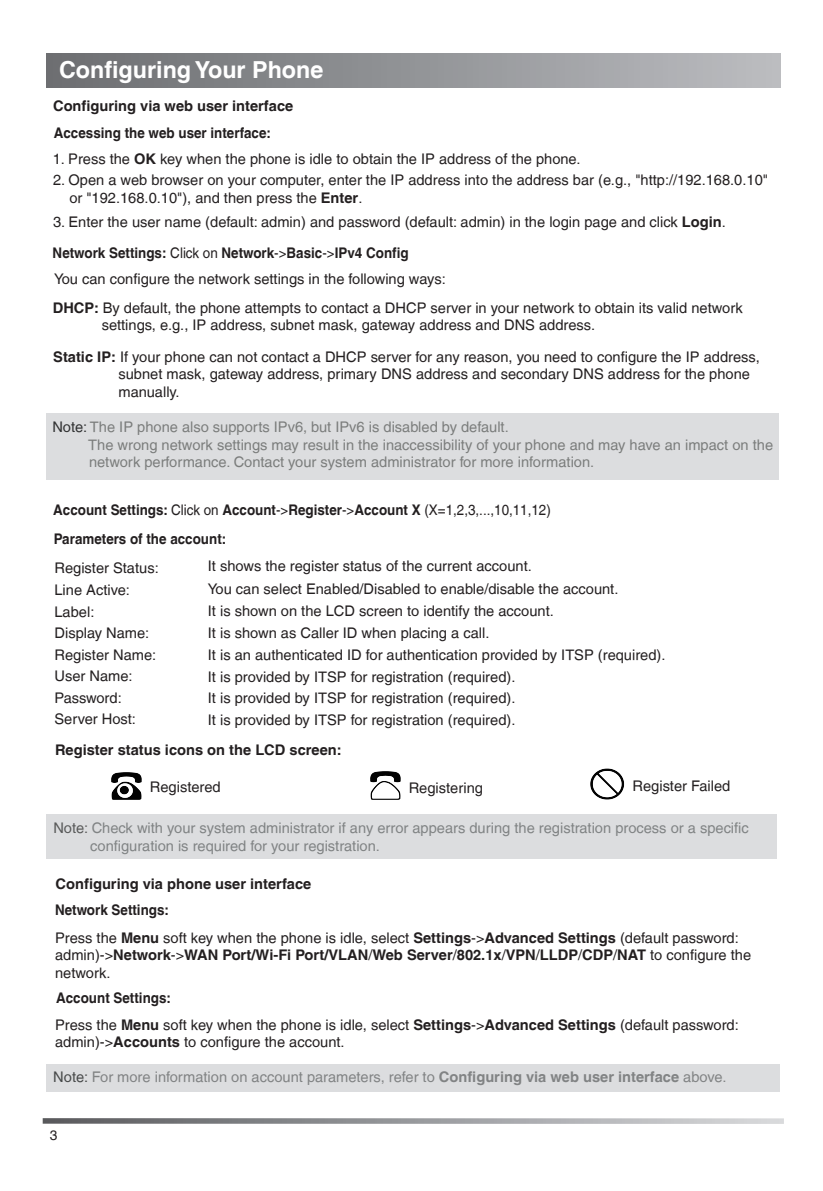
<style>
.page{position:relative;width:823px;height:1191px;background:#fff}
.page>*{position:absolute;margin:0;border:0;box-sizing:border-box;transform-origin:0 0}
.t1{font:700 23.4px "Helvetica LT";color:#fff}
.t2{font:14.6px/22px "Helvetica LT";color:#231f20}
.t3{font:14.6px/17.6px "Helvetica LT";color:#7b7d7c}
.t4{font:700 14.6px "Helvetica LT";color:#231f20;scale:.92 1}
.t5{font:14.6px/17.2px "Helvetica LT";color:#808384}
.t6{font:700 14.6px "Helvetica LT";color:#231f20}
.t7{font:14.6px "Helvetica LT";color:#818384}
.t8{font:13.6px "Helvetica LT";color:#231f20}
.s1{font-weight:700}
.s2{color:#303132}
.s3{font-weight:400}
.s4{color:#585959}
.s5{color:#474949}
</style>
<div class="page">
<div style="left:47px;top:54px;width:732px;height:33px;background:linear-gradient(to right,#6b6d70,#bbbcc0)"></div>
<div style="left:47px;top:814px;width:729px;height:44px;background:#dcdddf"></div>
<div style="left:47px;top:1064px;width:732px;height:28px;background:#dcdddf"></div>
<div style="left:47px;top:413px;width:731px;height:67px;background:#dcdddf"></div>
<svg style="left:43px;top:1118px;width:740px;height:6px;background:#a0a1a4"></svg>
<img style="left:112px;top:772px;width:29px;height:27px">
<img style="left:590px;top:768px;width:34px;height:31px">
<img style="left:370px;top:772px;width:30px;height:27px">
<h1 class="t1" style="left:59px;top:55px;width:266px">Configuring Your Phone</h1>
<p class="t6" style="left:53px;top:97px;width:241px">Configuring via web user interface</p>
<p class="t4" style="left:54px;top:124px;width:237px">Accessing the web user interface:</p>
<p class="t2" style="left:53px;top:148px;width:529px">1. Press the <span class="s1">OK</span> key when the phone is idle to obtain the IP address of the phone.</p>
<p class="t2" style="left:69px;top:171px;width:699px;line-height:17.6px;text-indent:-16px">2. Open a web browser on your computer, enter the IP address into the address bar (e.g., "http://192.168.0.10" or "192.168.0.10"), and then press the <span class="s1">Enter</span>.</p>
<p class="t2" style="left:53px;top:205px;width:674px;line-height:31.8px">3. Enter the user name (default: admin) and password (default: admin) in the login page and click <span class="s1">Login</span>.<br><span class="s1">Network Settings:</span> Click on <span class="s1">Network</span>-&gt;<span class="s1">Basic</span>-&gt;<span class="s1">IPv4 Config</span></p>
<p class="t2" style="left:54px;top:268px;width:393px">You can configure the network settings in the following ways:</p>
<p class="t2" style="left:102px;top:299px;width:642px;line-height:17.6px;text-indent:-49px"><span class="s1">DHCP:</span> By default, the phone attempts to contact a DHCP server in your network to obtain its valid network settings, e.g., IP address, subnet mask, gateway address and DNS address.</p>
<p class="t2" style="left:118px;top:347px;width:642px;line-height:17.6px;text-indent:-65px"><span class="s1">Static IP:</span> If your phone can not contact a DHCP server for any reason, you need to configure the IP address, subnet mask, gateway address, primary DNS address and secondary DNS address for the phone manually.</p>
<p class="t3" style="left:88px;top:418px;width:686px;text-indent:-36px"><span class="s2">Note:</span> The IP phone also supports IPv6, but IPv6 is disabled by default.<br>The wrong network settings may result in the inaccessibility of your phone and may have an impact on the network performance. Contact your system administrator for more information.</p>
<p class="t4" style="left:53px;top:501px;width:542px">Account Settings: <span class="s3">Click on</span> Account<span class="s3">-&gt;</span>Register<span class="s3">-&gt;</span>Account X <span class="s3">(X=1,2,3,...,10,11,12)</span></p>
<p class="t4" style="left:54px;top:530px;width:189px">Parameters of the account:</p>
<p class="t2" style="left:54px;top:557px;width:106px">Register Status:<br>Line Active:<br>Label:<br>Display Name:<br>Register Name:<br>User Name:<br>Password:<br>Server Host:</p>
<p class="t2" style="left:208px;top:555px;width:459px">It shows the register status of the current account.<br>You can select Enabled/Disabled to enable/disable the account.<br>It is shown on the LCD screen to identify the account.<br>It is shown as Caller ID when placing a call.<br>It is an authenticated ID for authentication provided by ITSP (required).<br>It is provided by ITSP for registration (required).<br>It is provided by ITSP for registration (required).<br>It is provided by ITSP for registration (required).</p>
<p class="t6" style="left:55px;top:741px;width:288px">Register status icons on the LCD screen:</p>
<p class="t2" style="left:150px;top:776px;width:72px">Registered</p>
<p class="t2" style="left:408px;top:777px;width:76px">Registering</p>
<p class="t2" style="left:632px;top:774px;width:99px">Register Failed</p>
<p class="t5" style="left:90px;top:819px;width:659px;text-indent:-37px"><span class="s4">Note:</span> Check with your system administrator if any error appears during the registration process or a specific configuration is required for your registration.</p>
<p class="t6" style="left:56px;top:875px;width:257px">Configuring via phone user interface</p>
<p class="t4" style="left:55px;top:901px;width:125px">Network Settings:</p>
<p class="t2" style="left:55px;top:928px;width:697px;line-height:17.6px">Press the <span class="s1">Menu</span> soft key when the phone is idle, select <span class="s1">Settings</span>-&gt;<span class="s1">Advanced Settings</span> (default password: admin)-&gt;<span class="s1">Network</span>-&gt;<span class="s1">WAN Port/Wi-Fi Port/VLAN</span>/<span class="s1">Web Server</span>/<span class="s1">802.1x</span>/<span class="s1">VPN</span>/<span class="s1">LLDP</span>/<span class="s1">CDP</span>/<span class="s1">NAT</span> to configure the network.</p>
<p class="t4" style="left:56px;top:989px;width:126px">Account Settings:</p>
<p class="t2" style="left:55px;top:1015px;width:684px;line-height:17.6px">Press the <span class="s1">Menu</span> soft key when the phone is idle, select <span class="s1">Settings</span>-&gt;<span class="s1">Advanced Settings</span> (default password: admin)-&gt;<span class="s1">Accounts</span> to configure the account.</p>
<p class="t7" style="left:53px;top:1068px;width:674px"><span class="s5">Note:</span> For more information on account parameters, refer to <span class="s1">Configuring via web user interface</span> above.</p>
<p class="t8" style="left:50px;top:1127px;width:9px">3</p>
</div>
